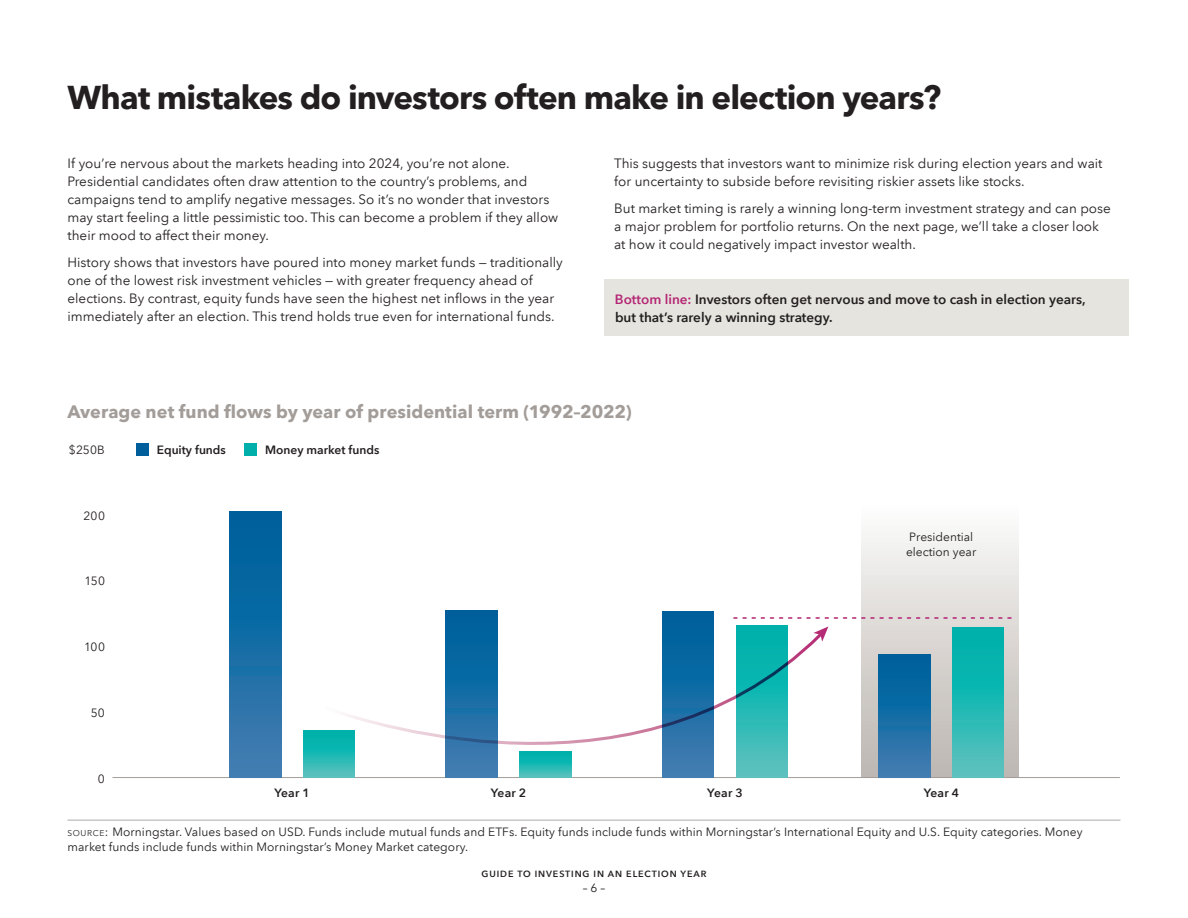
<style>
.page{position:relative;width:1188px;height:918px;background:#fff}
.page>*{position:absolute;margin:0;border:0;box-sizing:border-box;transform-origin:0 0}
.Head_24_26_Bold{font:700 33px "Avenir Next LT Com";letter-spacing:-.025em;color:#231f20}
.Chart_Title{font:700 18px "Avenir Next LT Com";color:#a39d99}
.Body_9_12_Reg{font:13.5px/18px "Avenir Next LT Com";color:#231f20}
.bottom_line{font:600 13.5px/18px "Avenir Next LT Com";color:#231f20}
.Sources_8_10{font:12px/14.5px "Avenir Next LT Com";letter-spacing:.005em;color:#231f20}
.t1{font:600 12px "Avenir Next LT Com";color:#231f20}
.t2{font:600 9px "Avenir Next LT Com";letter-spacing:.1em;color:#231f20}
.s1{color:#b42674}
.s2{font-size:8.4px}
.s3{font-style:inherit}
</style>
<div class="page">
<div style="left:861px;top:503px;width:157px;height:274px;background:linear-gradient(to bottom,#fbfcfb,#bbb5b0)"></div>
<div style="left:136px;top:443px;width:13px;height:13px;background:#005e9a"></div>
<div style="left:245px;top:443px;width:12px;height:13px;background:#00afa9"></div>
<hr style="left:112px;top:777px;width:1008px;height:1px;background:#a49e99">
<svg style="left:303px;top:731px;width:52px;height:47px"></svg>
<div style="left:520px;top:752px;width:51px;height:26px;background:linear-gradient(to bottom,#00afa9,#53c1bd)"></div>
<svg style="left:736px;top:626px;width:52px;height:152px"></svg>
<svg style="left:952px;top:628px;width:52px;height:150px"></svg>
<div style="left:230px;top:511px;width:51px;height:267px;background:linear-gradient(to bottom,#005e9a,#417db1)"></div>
<svg style="left:446px;top:611px;width:51px;height:167px"></svg>
<svg style="left:662px;top:611px;width:52px;height:167px"></svg>
<div style="left:879px;top:654px;width:51px;height:124px;background:linear-gradient(to bottom,#005e9a,#407db1)"></div>
<svg style="left:734px;top:617px;width:277px;height:2px"></svg>
<svg style="left:323px;top:630px;width:492px;height:115px"></svg>
<svg style="left:813px;top:626px;width:15px;height:16px"></svg>
<div style="left:604px;top:279px;width:525px;height:57px;background:#e6e4df"></div>
<hr style="left:68px;top:820px;width:1052px;height:1px;background:#a8a9ad">
<p class="Head_24_26_Bold" style="left:68px;top:77px;width:875px">What mistakes do investors often make in election years?</p>
<p class="Body_9_12_Reg" style="left:68px;top:154px;width:492px">If you’re nervous about the markets heading into 2024, you’re not alone.<br>Presidential candidates often draw attention to the country’s problems, and campaigns tend to amplify negative messages. So it’s no wonder that investors may start feeling a little pessimistic too. This can become a problem if they allow their mood to affect their money.</p>
<p class="Body_9_12_Reg" style="left:68px;top:253px;width:497px">History shows that investors have poured into money market funds — traditionally one of the lowest risk investment vehicles — with greater frequency ahead of elections. By contrast, equity funds have seen the highest net inflows in the year immediately after an election. This trend holds true even for international funds.</p>
<p class="Body_9_12_Reg" style="left:614px;top:154px;width:490px">This suggests that investors want to minimize risk during election years and wait for uncertainty to subside before revisiting riskier assets like stocks.</p>
<p class="Body_9_12_Reg" style="left:614px;top:199px;width:498px">But market timing is rarely a winning long-term investment strategy and can pose a major problem for portfolio returns. On the next page, we’ll take a closer look at how it could negatively impact investor wealth.</p>
<p class="bottom_line" style="left:615px;top:290px;width:472px"><span class="s1">Bottom line:</span> Investors often get nervous and move to cash in election years, but that’s rarely a winning strategy.</p>
<p class="Chart_Title" style="left:68px;top:401px;width:566px">Average net fund flows by year of presidential term (1992–2022)</p>
<p class="Sources_8_10" style="left:69px;top:442px;width:38px">$250B</p>
<p class="Sources_8_10" style="left:84px;top:508px;width:23px">200</p>
<p class="Sources_8_10" style="left:85px;top:574px;width:22px">150</p>
<p class="Sources_8_10" style="left:84px;top:640px;width:22px">100</p>
<p class="Sources_8_10" style="left:91px;top:706px;width:15px">50</p>
<p class="Sources_8_10" style="left:98px;top:771px;width:8px">0</p>
<p class="t1" style="left:157px;top:442px;width:71px">Equity funds</p>
<p class="t1" style="left:265px;top:442px;width:116px">Money market funds</p>
<p class="Sources_8_10" style="left:906px;top:530px;width:72px">Presidential election year</p>
<p class="t1" style="left:274px;top:785px;width:37px">Year 1</p>
<p class="t1" style="left:491px;top:785px;width:37px">Year 2</p>
<p class="t1" style="left:707px;top:785px;width:37px">Year 3</p>
<p class="t1" style="left:924px;top:785px;width:37px">Year 4</p>
<p class="Sources_8_10" style="left:68px;top:824px;width:1017px;line-height:15px"><span class="s2">SOURCE</span><span class="s3">:</span> Morningstar. Values based on USD. Funds include mutual funds and ETFs. Equity funds include funds within Morningstar’s International Equity and U.S. Equity categories. Money market funds include funds within Morningstar’s Money Market category.</p>
<p class="t2" style="left:482px;top:869px;width:226px">GUIDE TO INVESTING IN AN ELECTION YEAR</p>
<p class="Sources_8_10" style="left:583px;top:881px;width:24px">– 6 –</p>
</div>
